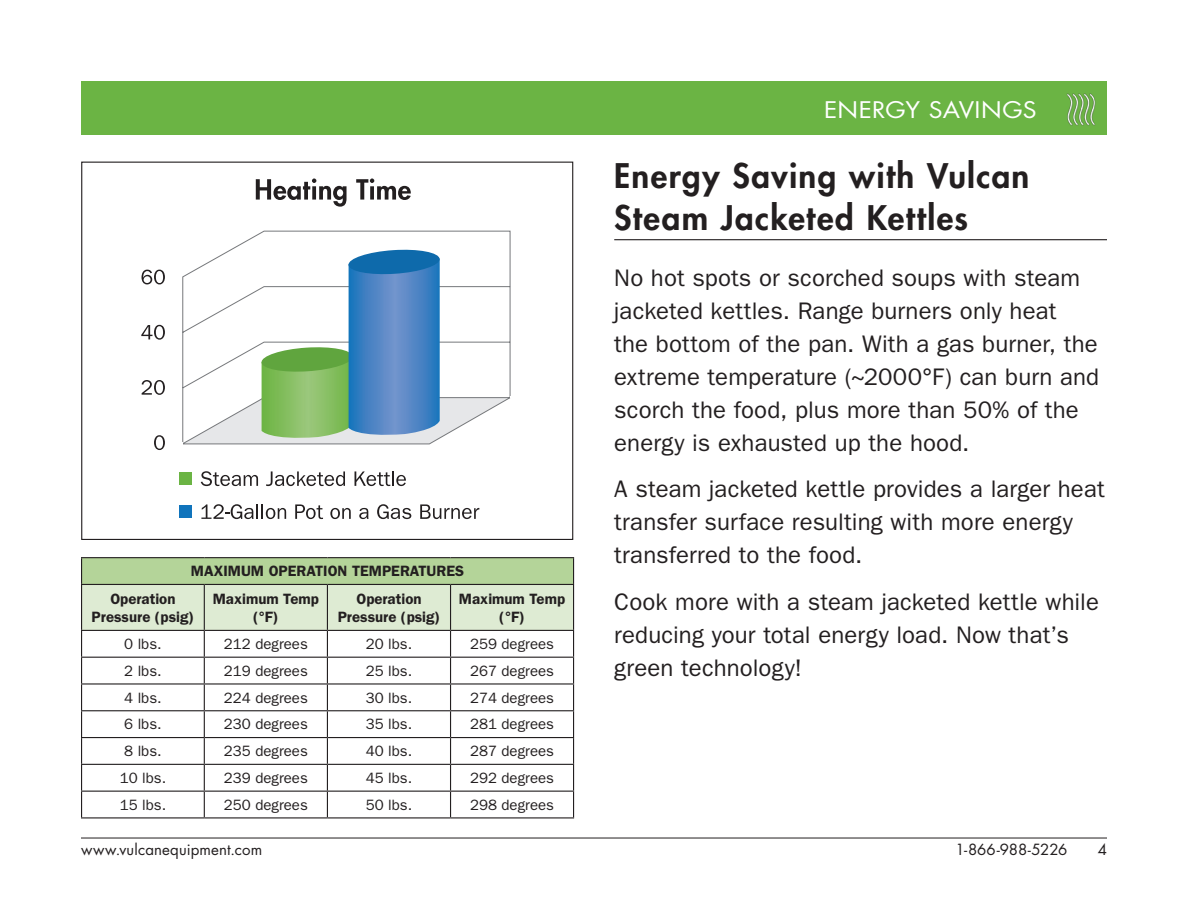
<style>
.page{position:relative;width:1188px;height:918px;background:#fff}
.page>*{position:absolute;margin:0;border:0;box-sizing:border-box;transform-origin:0 0}
.t1{font:800 33px/42px "Futura Std";letter-spacing:.04em;color:#231f20}
.t2{font:24px/33px "ITC Franklin Gothic Std";letter-spacing:.005em;color:#231f20}
.t3{font:22.35px "Futura Std";letter-spacing:.005em;color:#fff;scale:1.11 1}
.t4{font:15px "ITC Franklin Gothic Std";color:#231f20}
.t5{font:600 15px "ITC Franklin Gothic Std";color:#231f20}
.t6{font:15px "Futura Std";letter-spacing:.01em;color:#231f20}
.t7{font:15px "Futura Std";letter-spacing:-.01em;color:#231f20}
</style>
<div class="page">
<div style="left:81px;top:81px;width:1026px;height:54px;background:#6bb444"></div>
<hr style="left:81px;top:838px;width:1026px;height:1px;background:#231f20">
<img style="left:1066px;top:93px;width:30px;height:33px">
<hr style="left:614px;top:239px;width:493px;height:1px;background:#231f20">
<hr style="left:81px;top:557px;width:123px;height:1px;background:#231f20">
<hr style="left:204px;top:557px;width:123px;height:1px;background:#231f20">
<hr style="left:327px;top:557px;width:124px;height:1px;background:#231f20">
<hr style="left:451px;top:557px;width:123px;height:1px;background:#231f20">
<svg style="left:81px;top:558px;width:493px;height:259px"></svg>
<hr style="left:81px;top:817px;width:123px;height:1px;background:#231f20">
<hr style="left:204px;top:817px;width:123px;height:1px;background:#231f20">
<hr style="left:327px;top:817px;width:124px;height:1px;background:#231f20">
<hr style="left:451px;top:817px;width:123px;height:1px;background:#231f20">
<svg style="left:233px;top:230px;width:278px;height:18px"></svg>
<svg style="left:142px;top:270px;width:23px;height:14px"></svg>
<svg style="left:141px;top:325px;width:24px;height:15px"></svg>
<svg style="left:142px;top:380px;width:23px;height:15px"></svg>
<svg style="left:154px;top:435px;width:11px;height:15px"></svg>
<svg style="left:256px;top:178px;width:91px;height:29px"></svg>
<svg style="left:356px;top:178px;width:55px;height:22px"></svg>
<div style="left:179px;top:472px;width:12px;height:12px;background:#6bb444"></div>
<svg style="left:201px;top:471px;width:57px;height:15px"></svg>
<svg style="left:266px;top:471px;width:79px;height:15px"></svg>
<svg style="left:355px;top:471px;width:51px;height:15px"></svg>
<div style="left:179px;top:505px;width:12px;height:12px;background:#1074bc"></div>
<svg style="left:201px;top:504px;width:85px;height:15px"></svg>
<svg style="left:295px;top:504px;width:28px;height:15px"></svg>
<svg style="left:330px;top:508px;width:21px;height:11px"></svg>
<svg style="left:359px;top:508px;width:10px;height:11px"></svg>
<svg style="left:377px;top:504px;width:34px;height:15px"></svg>
<svg style="left:420px;top:504px;width:59px;height:15px"></svg>
<svg style="left:182px;top:248px;width:329px;height:197px"></svg>
<p class="t5" style="left:191px;top:562px;width:275px">MAXIMUM OPERATION TEMPERATURES</p>
<p class="t5" style="left:110px;top:590px;width:67px">Operation</p>
<p class="t5" style="left:92px;top:608px;width:104px">Pressure (psig)</p>
<p class="t5" style="left:213px;top:590px;width:108px">Maximum Temp</p>
<p class="t5" style="left:253px;top:608px;width:27px">(°F)</p>
<p class="t5" style="left:356px;top:590px;width:67px">Operation</p>
<p class="t5" style="left:338px;top:608px;width:104px">Pressure (psig)</p>
<p class="t5" style="left:459px;top:590px;width:108px">Maximum Temp</p>
<p class="t5" style="left:499px;top:608px;width:27px">(°F)</p>
<p class="t4" style="left:124px;top:635px;width:39px">0 lbs.</p>
<p class="t4" style="left:224px;top:635px;width:85px">212 degrees</p>
<p class="t4" style="left:366px;top:635px;width:48px">20 lbs.</p>
<p class="t4" style="left:470px;top:635px;width:85px">259 degrees</p>
<p class="t4" style="left:124px;top:662px;width:39px">2 lbs.</p>
<p class="t4" style="left:224px;top:662px;width:85px">219 degrees</p>
<p class="t4" style="left:366px;top:662px;width:48px">25 lbs.</p>
<p class="t4" style="left:470px;top:662px;width:85px">267 degrees</p>
<p class="t4" style="left:124px;top:689px;width:39px">4 lbs.</p>
<p class="t4" style="left:224px;top:689px;width:85px">224 degrees</p>
<p class="t4" style="left:366px;top:689px;width:48px">30 lbs.</p>
<p class="t4" style="left:470px;top:689px;width:85px">274 degrees</p>
<p class="t4" style="left:124px;top:716px;width:39px">6 lbs.</p>
<p class="t4" style="left:224px;top:716px;width:85px">230 degrees</p>
<p class="t4" style="left:366px;top:716px;width:48px">35 lbs.</p>
<p class="t4" style="left:470px;top:716px;width:85px">281 degrees</p>
<p class="t4" style="left:124px;top:742px;width:39px">8 lbs.</p>
<p class="t4" style="left:224px;top:742px;width:85px">235 degrees</p>
<p class="t4" style="left:366px;top:742px;width:48px">40 lbs.</p>
<p class="t4" style="left:470px;top:742px;width:85px">287 degrees</p>
<p class="t4" style="left:120px;top:769px;width:48px">10 lbs.</p>
<p class="t4" style="left:224px;top:769px;width:85px">239 degrees</p>
<p class="t4" style="left:366px;top:769px;width:48px">45 lbs.</p>
<p class="t4" style="left:470px;top:769px;width:85px">292 degrees</p>
<p class="t4" style="left:120px;top:796px;width:48px">15 lbs.</p>
<p class="t4" style="left:224px;top:796px;width:85px">250 degrees</p>
<p class="t4" style="left:366px;top:796px;width:48px">50 lbs.</p>
<p class="t4" style="left:470px;top:796px;width:85px">298 degrees</p>
<p class="t3" style="left:824px;top:96px;width:193px">ENERGY SAVINGS</p>
<p class="t1" style="left:614px;top:155px;width:417px">Energy Saving with Vulcan<br>Steam Jacketed Kettles</p>
<p class="t2" style="left:614px;top:261px;width:486px">No hot spots or scorched soups with steam jacketed kettles. Range burners only heat<br>the bottom of the pan. With a gas burner, the extreme temperature (~2000°F) can burn and scorch the food, plus more than 50% of the energy is exhausted up the hood.</p>
<p class="t2" style="left:614px;top:473px;width:492px">A steam jacketed kettle provides a larger heat transfer surface resulting with more energy transferred to the food.</p>
<p class="t2" style="left:614px;top:585px;width:486px">Cook more with a steam jacketed kettle while reducing your total energy load. Now that’s green technology!</p>
<p class="t6" style="left:81px;top:840px;width:183px">www.vulcanequipment.com</p>
<p class="t7" style="left:956px;top:840px;width:113px">1-866-988-5226</p>
<p class="t6" style="left:1098px;top:840px;width:11px">4</p>
</div>
